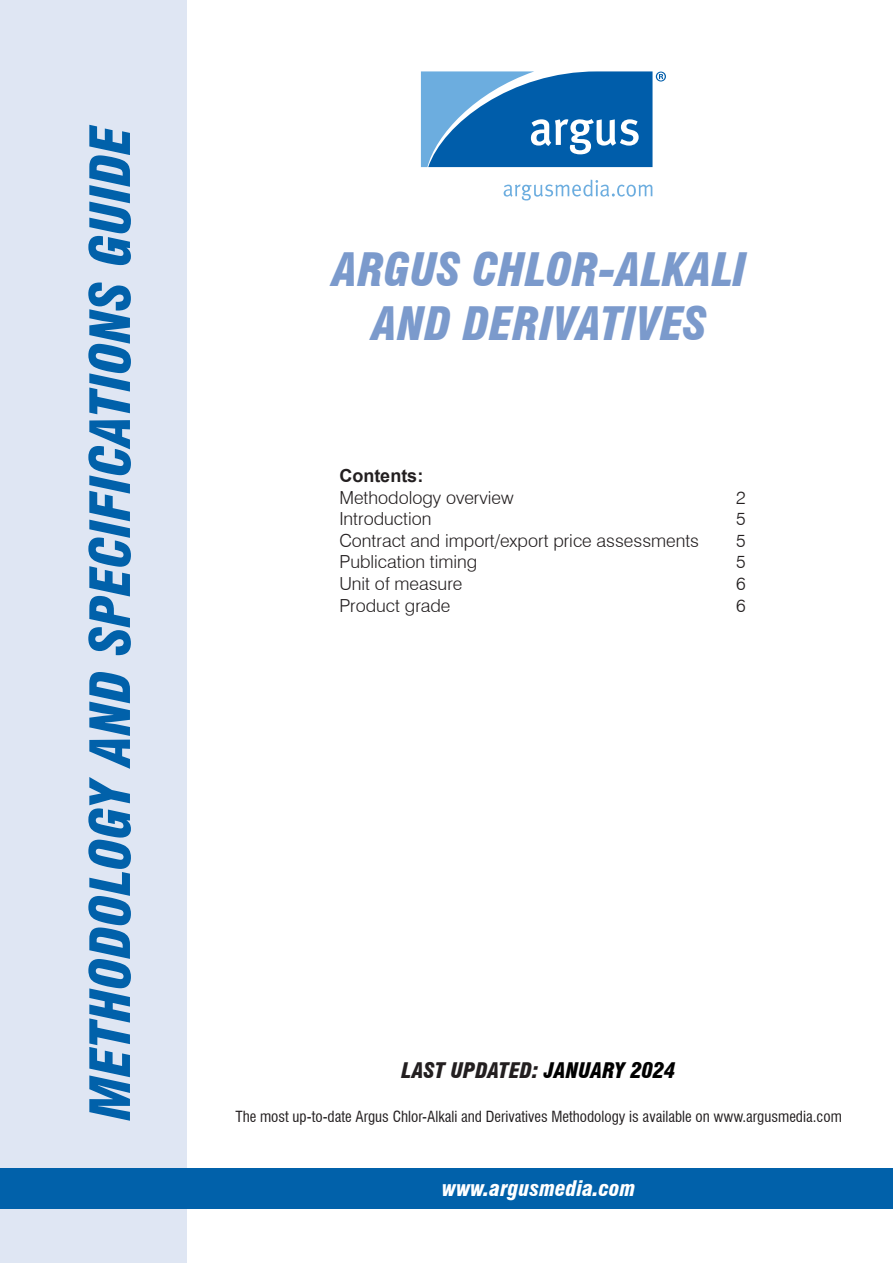
<style>
.page{position:relative;width:893px;height:1263px;background:#fff}
.page>*{position:absolute;margin:0;border:0;box-sizing:border-box;transform-origin:0 0}
.t1{font:italic 900 condensed 54px "Swiss 721 BT";color:#0161aa}
.t2{font:italic 900 condensed 45px "Swiss 721 BT";color:#7b9acc}
.t3{font:italic 900 condensed 21px "Swiss 721 BT";color:#231f20}
.t4{font:italic 900 condensed 21px "Swiss 721 BT";color:#fff}
.t5{font:300 18px "Swiss 721 BT";color:#231f20}
.TOC1_-_Header{font:700 18px "Arial";color:#231f20}
.t6{font:condensed 15px "Swiss 721 BT";color:#231f20}
.s1{color:#000}
</style>
<div class="page">
<div style="left:0;top:0;width:186px;height:1263px;background:#dfe6f3"></div>
<div style="left:0;top:1168px;width:893px;height:41px;background:#0161aa"></div>
<svg style="left:504px;top:180px;width:148px;height:20px"></svg>
<svg style="left:421px;top:71px;width:245px;height:96px"></svg>
<p class="t1" style="left:78px;top:1120px;width:997px;rotate:-90deg">METHODOLOGY AND SPECIFICATIONS GUIDE</p>
<p class="t2" style="left:333px;top:243px;width:415px">ARGUS CHLOR-ALKALI</p>
<p class="t2" style="left:373px;top:297px;width:336px">AND DERIVATIVES</p>
<p class="TOC1_-_Header" style="left:339px;top:463px;width:85px">Contents:</p>
<p class="t5" style="left:339px;top:486px;width:176px">Methodology overview</p>
<p class="t5" style="left:736px;top:486px;width:11px">2</p>
<p class="t5" style="left:339px;top:508px;width:94px">Introduction</p>
<p class="t5" style="left:736px;top:508px;width:11px">5</p>
<p class="t5" style="left:339px;top:529px;width:361px">Contract and import/export price assessments</p>
<p class="t5" style="left:736px;top:529px;width:11px">5</p>
<p class="t5" style="left:339px;top:551px;width:140px">Publication timing</p>
<p class="t5" style="left:736px;top:551px;width:11px">5</p>
<p class="t5" style="left:339px;top:573px;width:125px">Unit of measure</p>
<p class="t5" style="left:736px;top:573px;width:11px">6</p>
<p class="t5" style="left:339px;top:594px;width:113px">Product grade</p>
<p class="t5" style="left:736px;top:594px;width:11px">6</p>
<p class="t3" style="left:401px;top:1058px;width:276px">LAST UPDATED: <span class="s1">JANUARY 2024</span></p>
<p class="t6" style="left:235px;top:1107px;width:608px">The most up-to-date Argus Chlor-Alkali and Derivatives Methodology is available on www.argusmedia.com</p>
<p class="t4" style="left:442px;top:1176px;width:195px">www.argusmedia.com</p>
</div>
